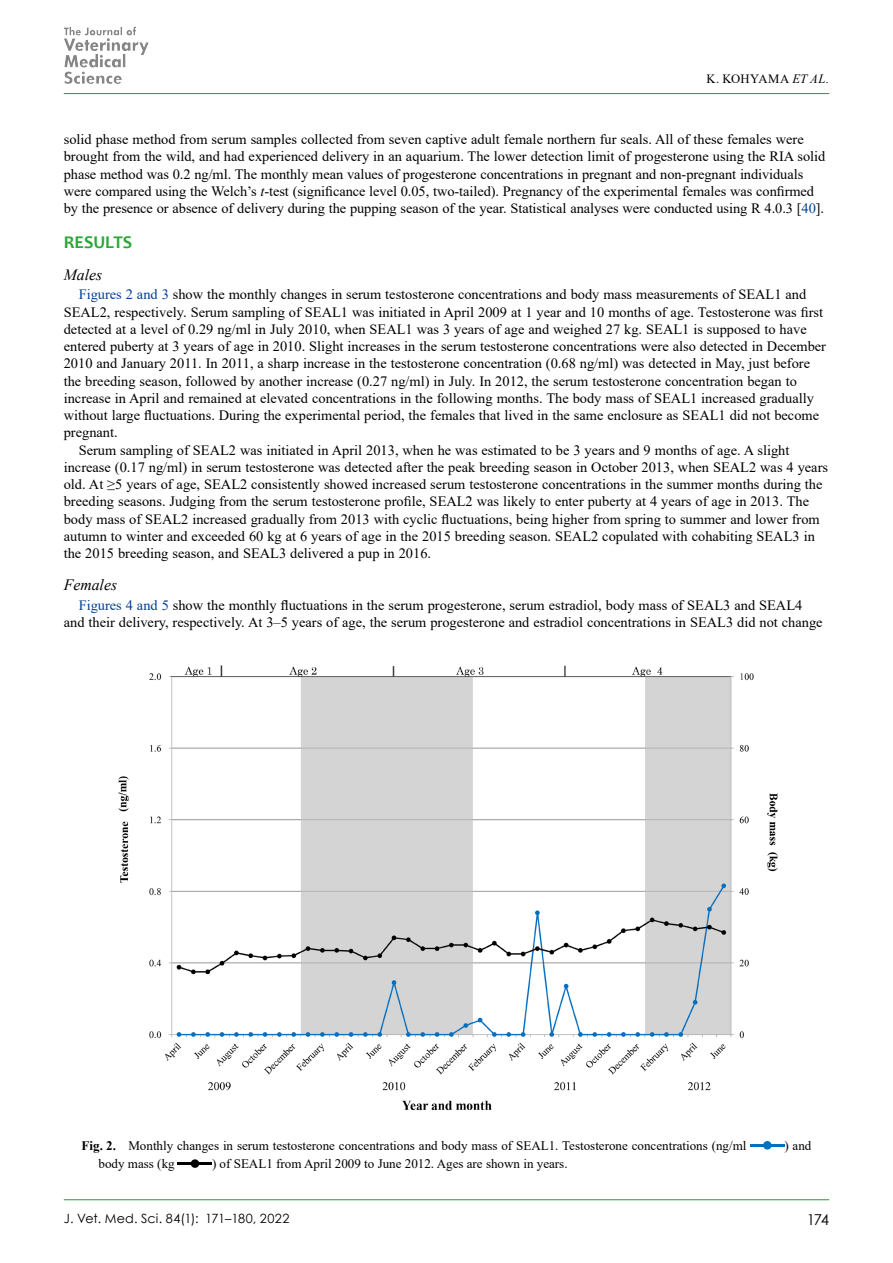
<style>
.page{position:relative;width:893px;height:1263px;background:#fff}
.page>*{position:absolute;margin:0;border:0;box-sizing:border-box;transform-origin:0 0}
.t1{font:700 18px "Candara";color:#2aa738}
.t2{font:italic 15.75px "Times New Roman";color:#000}
.t3{font:15px "Century Gothic";color:#000}
.t4{font:14.25px/17.2px "Times New Roman";color:#000}
.t5{font:13.05px "Times New Roman";color:#000}
.t6{font:12.75px "Century Gothic";letter-spacing:.015em;color:#000}
.t7{font:12.75px "Times New Roman";letter-spacing:.015em;color:#000}
.s1{font-style:italic}
.s2{color:#003f98}
.s3{font-weight:700}
</style>
<div class="page">
<img style="left:64px;top:27px;width:74px;height:24px">
<hr style="left:64px;top:93px;width:765px;height:1px;background:#2aa738">
<hr style="left:64px;top:1199px;width:765px;height:1px;background:#2aa738">
<img style="left:118px;top:665px;width:660px;height:446px">
<div style="left:763px;top:1141px;width:9px;height:8px;background:#0070c0;border-radius:50%"></div>
<hr style="left:750px;top:1144px;width:34px;height:2px;background:#0070c0">
<svg style="left:191px;top:1159px;width:8px;height:9px"></svg>
<hr style="left:178px;top:1162px;width:34px;height:3px;background:#000">
<p class="t7" style="left:707px;top:70px;width:124px">K. KOHYAMA <span class="s1">ET AL.</span></p>
<p class="t4" style="left:64px;top:130px;width:763px">solid phase method from serum samples collected from seven captive adult female northern fur seals. All of these females were brought from the wild, and had experienced delivery in an aquarium. The lower detection limit of progesterone using the RIA solid phase method was 0.2 ng/ml. The monthly mean values of progesterone concentrations in pregnant and non-pregnant individuals were compared using the Welch’s <span class="s1">t</span>-test (significance level 0.05, two-tailed). Pregnancy of the experimental females was confirmed by the presence or absence of delivery during the pupping season of the year. Statistical analyses were conducted using R 4.0.3 [<span class="s2">40</span>].</p>
<p class="t1" style="left:64px;top:230px;width:70px">RESULTS</p>
<p class="t2" style="left:64px;top:264px;width:40px">Males</p>
<p class="t4" style="left:79px;top:285px;width:729px"><span class="s2">Figures 2 and 3</span> show the monthly changes in serum testosterone concentrations and body mass measurements of SEAL1 and</p>
<p class="t4" style="left:64px;top:303px;width:761px">SEAL2, respectively. Serum sampling of SEAL1 was initiated in April 2009 at 1 year and 10 months of age. Testosterone was first</p>
<p class="t4" style="left:64px;top:320px;width:744px">detected at a level of 0.29 ng/ml in July 2010, when SEAL1 was 3 years of age and weighed 27 kg. SEAL1 is supposed to have</p>
<p class="t4" style="left:64px;top:337px;width:764px">entered puberty at 3 years of age in 2010. Slight increases in the serum testosterone concentrations were also detected in December</p>
<p class="t4" style="left:64px;top:354px;width:748px">2010 and January 2011. In 2011, a sharp increase in the testosterone concentration (0.68 ng/ml) was detected in May, just before</p>
<p class="t4" style="left:64px;top:372px;width:735px">the breeding season, followed by another increase (0.27 ng/ml) in July. In 2012, the serum testosterone concentration began to</p>
<p class="t4" style="left:64px;top:389px;width:752px">increase in April and remained at elevated concentrations in the following months. The body mass of SEAL1 increased gradually</p>
<p class="t4" style="left:64px;top:406px;width:757px">without large fluctuations. During the experimental period, the females that lived in the same enclosure as SEAL1 did not become</p>
<p class="t4" style="left:64px;top:423px;width:55px">pregnant.</p>
<p class="t4" style="left:79px;top:441px;width:712px">Serum sampling of SEAL2 was initiated in April 2013, when he was estimated to be 3 years and 9 months of age. A slight</p>
<p class="t4" style="left:64px;top:458px;width:766px">increase (0.17 ng/ml) in serum testosterone was detected after the peak breeding season in October 2013, when SEAL2 was 4 years</p>
<p class="t4" style="left:64px;top:475px;width:760px">old. At ≥5 years of age, SEAL2 consistently showed increased serum testosterone concentrations in the summer months during the</p>
<p class="t4" style="left:64px;top:492px;width:747px">breeding seasons. Judging from the serum testosterone profile, SEAL2 was likely to enter puberty at 4 years of age in 2013. The</p>
<p class="t4" style="left:64px;top:510px;width:757px">body mass of SEAL2 increased gradually from 2013 with cyclic fluctuations, being higher from spring to summer and lower from</p>
<p class="t4" style="left:64px;top:527px;width:753px">autumn to winter and exceeded 60 kg at 6 years of age in the 2015 breeding season. SEAL2 copulated with cohabiting SEAL3 in</p>
<p class="t4" style="left:64px;top:544px;width:369px">the 2015 breeding season, and SEAL3 delivered a pup in 2016.</p>
<p class="t2" style="left:64px;top:574px;width:55px">Females</p>
<p class="t4" style="left:64px;top:596px;width:760px;text-align:center"><span class="s2">Figures 4 and 5</span> show the monthly fluctuations in the serum progesterone, serum estradiol, body mass of SEAL3 and SEAL4<br>and their delivery, respectively. At 3–5 years of age, the serum progesterone and estradiol concentrations in SEAL3 did not change</p>
<p class="t5" style="left:82px;top:1136px;width:666px"><span class="s3">Fig. 2.</span> Monthly changes in serum testosterone concentrations and body mass of SEAL1. Testosterone concentrations (ng/ml</p>
<p class="t5" style="left:784px;top:1136px;width:29px">) and</p>
<p class="t5" style="left:99px;top:1154px;width:78px">body mass (kg</p>
<p class="t5" style="left:212px;top:1154px;width:357px">) of SEAL1 from April 2009 to June 2012. Ages are shown in years.</p>
<p class="t6" style="left:64px;top:1209px;width:136px">J. Vet. Med. Sci. 84(1):</p>
<p class="t3" style="left:807px;top:1209px;width:24px">174</p>
<p class="t6" style="left:205px;top:1209px;width:86px">171–180, 2022</p>
</div>
